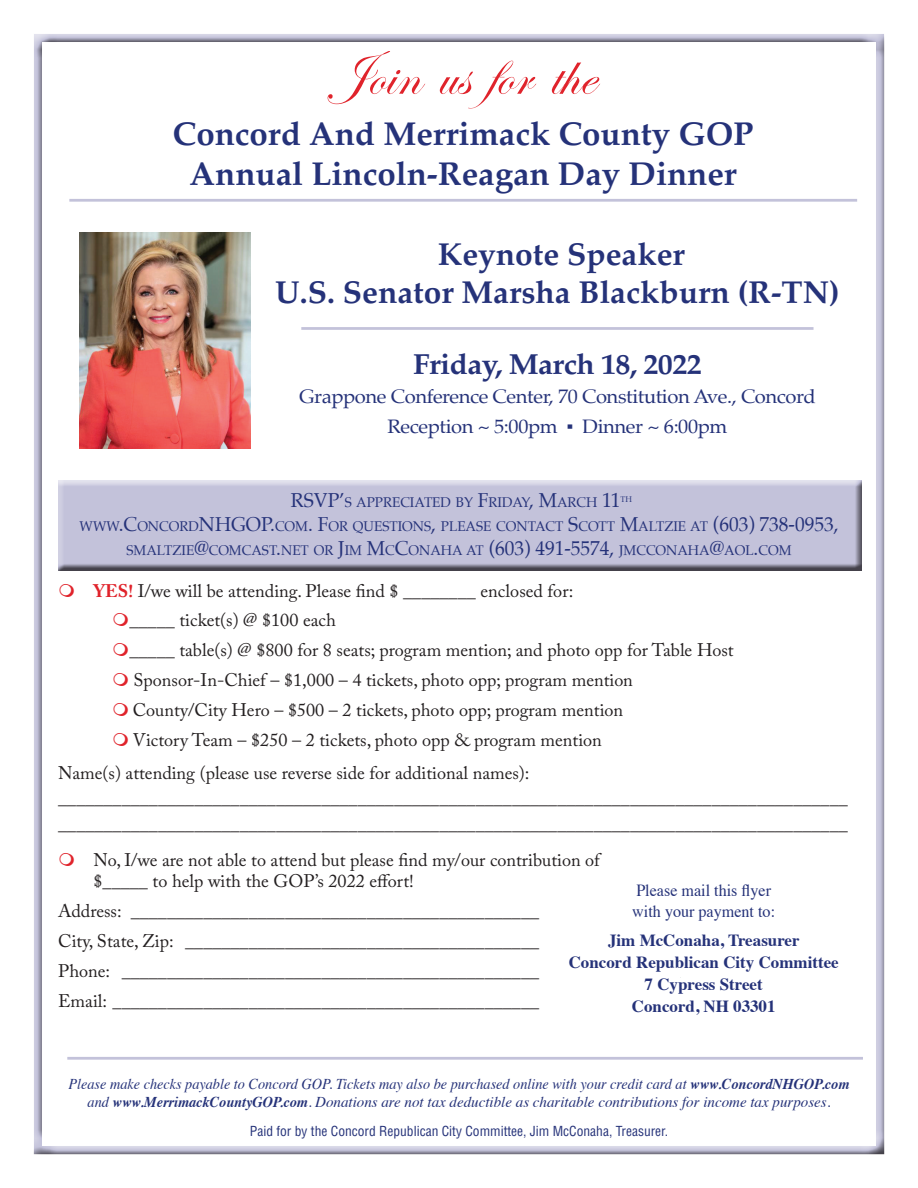
<style>
.page{position:relative;width:918px;height:1188px;background:#fff}
.page>*{position:absolute;margin:0;border:0;box-sizing:border-box;transform-origin:0 0}
.t1{font:62.25px "Edwardian Script ITC";color:#e0232b}
.t2{font:700 33px/39.6px "Palatino";color:#253279;text-align:center}
.t3{font:700 31.65px/38px "Palatino";color:#253279;text-align:center}
.t4{font:700 28.95px "Palatino";letter-spacing:-.02em;color:#253279;scale:1.04 1}
.t5{font:19.5px/30px "Palatino";letter-spacing:-.02em;color:#253279;text-align:center;scale:1.04 1}
.t6{font:18.15px/29.8px "Adobe Caslon Pro";color:#231f20}
.t7{font:700 16.95px/22px "Times";color:#253279;text-align:center}
.t8{font:16.95px/20.4px "Times";color:#253279;scale:.95 1}
.t9{font:italic 15px/18px "Times";color:#253279;text-align:center;scale:.95 1}
.t10{font:14.1px/24.2px "Palatino";color:#253279;text-align:center;scale:.96 1}
.t11{font:condensed 13.5px "Helvetica LT Std";color:#253279}
.t12{font:8.25px "Palatino";color:#253279;scale:.96 1}
.s1{font-size:20.1px}
.s2{font-weight:700;color:#e0232b}
.s3{font-weight:700}
</style>
<div class="page">
<div style="left:32px;top:35px;width:854px;height:1120px;background:#231f20;opacity:.75"></div>
<div style="left:148px;top:96px;width:630px;height:124px;background:#fff"></div>
<hr style="left:301px;top:327px;width:513px;height:3px;background:#c3c2da">
<hr style="left:69px;top:199px;width:788px;height:3px;background:#c3c2da">
<hr style="left:67px;top:1057px;width:796px;height:3px;background:#c3c2da">
<svg style="left:678px;top:972px;width:3px;height:6px"></svg>
<img style="left:80px;top:233px;width:170px;height:216px">
<svg style="left:60px;top:583px;width:14px;height:14px"></svg>
<svg style="left:114px;top:613px;width:14px;height:13px"></svg>
<svg style="left:114px;top:643px;width:14px;height:13px"></svg>
<svg style="left:114px;top:673px;width:14px;height:13px"></svg>
<svg style="left:114px;top:703px;width:14px;height:13px"></svg>
<svg style="left:114px;top:732px;width:14px;height:14px"></svg>
<svg style="left:60px;top:852px;width:14px;height:14px"></svg>
<h1 class="t1" style="left:332px;top:40px;width:264px">Join us for the</h1>
<h2 class="t2" style="left:173px;top:114px;width:583px">Concord And Merrimack County GOP<br>Annual Lincoln-Reagan Day Dinner</h2>
<h3 class="t3" style="left:275px;top:234px;width:566px">Keynote Speaker<br>U.S. Senator Marsha Blackburn (R-TN)</h3>
<h3 class="t4" style="left:413px;top:340px;width:279px">Friday, March 18, 2022</h3>
<p class="t5" style="left:299px;top:381px;width:498px">Grappone Conference Center, 70 Constitution Ave., Concord<br>Reception ~ 5:00pm ▪ Dinner ~ 6:00pm</p>
<p class="t10" style="left:291px;top:490px;width:345px"><span class="s1">RSVP’</span>S APPRECIATED BY <span class="s1">F</span>RIDAY<span class="s1">, M</span>ARCH <span class="s1">11</span></p>
<p class="t12" style="left:621px;top:492px;width:13px">TH</p>
<p class="t10" style="left:79px;top:514px;width:792px">WWW<span class="s1">.C</span>ONCORD<span class="s1">NHGOP.</span>COM<span class="s1">. F</span>OR QUESTIONS<span class="s1">,</span> PLEASE CONTACT <span class="s1">S</span>COTT <span class="s1">M</span>ALTZIE AT <span class="s1">(603) 738-0953,<br></span>SMALTZIE<span class="s1">@</span>COMCAST<span class="s1">.</span>NET OR <span class="s1">J</span>IM <span class="s1">M</span>C<span class="s1">C</span>ONAHA AT <span class="s1">(603) 491-5574,</span> JMCCONAHA<span class="s1">@</span>AOL<span class="s1">.</span>COM</p>
<p class="t6" style="left:129px;top:575px;width:606px;text-indent:-36px"><span class="s2">YES!</span> I/we will be attending. Please find $ ________ enclosed for:<br>_____ ticket(s) @ $100 each<br>_____ table(s) @ $800 for 8 seats; program mention; and photo opp for Table Host Sponsor-In-Chief – $1,000 – 4 tickets, photo opp; program mention<br>County/City Hero – $500 – 2 tickets, photo opp; program mention<br>Victory Team – $250 – 2 tickets, photo opp &amp; program mention</p>
<p class="t6" style="left:58px;top:759px;width:791px;line-height:25.8px">Name(s) attending (please use reverse side for additional names): _______________________________________________________________________________________ _______________________________________________________________________________________</p>
<p class="t6" style="left:94px;top:848px;width:508px;line-height:21.9px">No, I/we are not able to attend but please find my/our contribution of $_____ to help with the GOP’s 2022 effort!</p>
<p class="t6" style="left:58px;top:896px;width:483px;text-align:justify">Address: _____________________________________________ City, State, Zip: _______________________________________ Phone: ______________________________________________ Email: _______________________________________________</p>
<p class="t8" style="left:632px;top:879px;width:152px">Please mail this flyer with your payment to:</p>
<p class="t7" style="left:569px;top:927px;width:272px">Jim McConaha, Treasurer<br>Concord Republican City Committee<br>7 Cypress Street<br>Concord, NH 03301</p>
<p class="t9" style="left:69px;top:1074px;width:824px">Please make checks payable to Concord GOP. Tickets may also be purchased online with your credit card at <span class="s3">www.ConcordNHGOP.com </span>and <span class="s3">www.MerrimackCountyGOP.com</span>. Donations are not tax deductible as charitable contributions for income tax purposes.</p>
<p class="t11" style="left:250px;top:1123px;width:420px">Paid for by the Concord Republican City Committee, Jim McConaha, Treasurer.</p>
</div>
